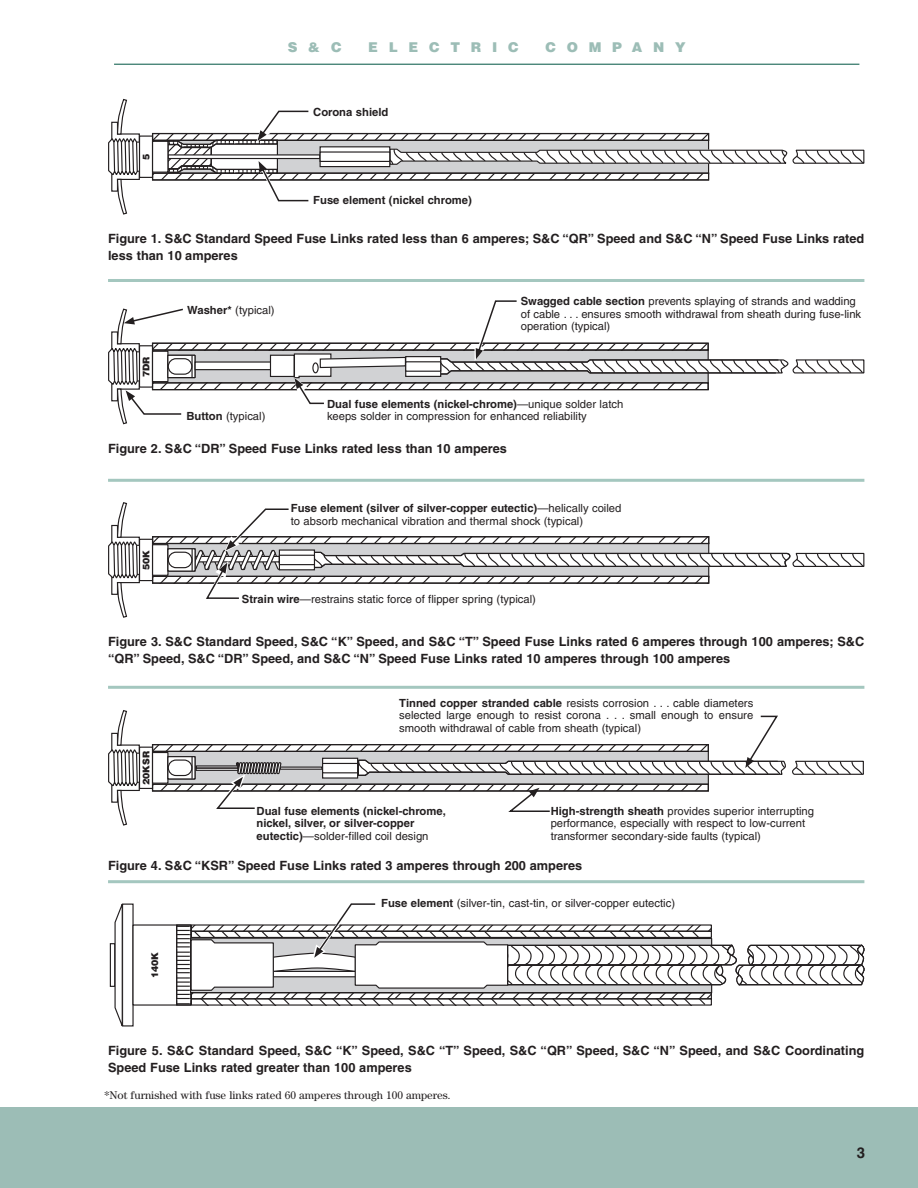
<style>
.page{position:relative;width:918px;height:1188px;background:#fff}
.page>*{position:absolute;margin:0;border:0;box-sizing:border-box;transform-origin:0 0}
.t1{font:700 15px "Helvetica";color:#231f20}
.t2{font:900 13.5px "Helvetica";letter-spacing:.8em;color:#9cbdb6}
.t3{font:700 12.75px/16.5px "Helvetica";color:#231f20}
.t4{font:11.25px/12.8px "Helvetica";color:#231f20}
.t5{font:700 11.25px/12.8px "Helvetica";color:#231f20}
.t6{font:11.25px "Century";color:#231f20}
.t7{font:900 9.3px "Helvetica";color:#231f20}
.s1{font-weight:700}
.s2{font-weight:400}
</style>
<div class="page">
<div style="left:0;top:1108px;width:918px;height:80px;background:#9cbdb6"></div>
<hr style="left:114px;top:64px;width:745px;height:1px;background:#005542">
<svg style="left:110px;top:943px;width:4px;height:44px"></svg>
<svg style="left:114px;top:903px;width:9px;height:124px"></svg>
<div style="left:132px;top:924px;width:45px;height:82px;background:#fff;border:1px solid #231f20"></div>
<svg style="left:176px;top:924px;width:14px;height:82px"></svg>
<div style="left:152px;top:140px;width:557px;height:34px;background:#d1d2d4"></div>
<svg style="left:152px;top:133px;width:557px;height:8px"></svg>
<svg style="left:152px;top:173px;width:236px;height:8px"></svg>
<svg style="left:108px;top:100px;width:32px;height:115px"></svg>
<div style="left:139px;top:136px;width:14px;height:42px;background:#fff;border:1px solid #231f20"></div>
<svg style="left:311px;top:154px;width:8px;height:5px"></svg>
<svg style="left:388px;top:148px;width:477px;height:33px"></svg>
<div style="left:319px;top:146px;width:71px;height:21px;background:#fff;border:1px solid #231f20"></div>
<div style="left:319px;top:151px;width:71px;height:11px;background:#fff;border:1px solid #231f20"></div>
<div style="left:152px;top:141px;width:16px;height:32px;background:#fff;border:1px solid #231f20"></div>
<div style="left:152px;top:349px;width:556px;height:35px;background:#d1d2d4"></div>
<svg style="left:185px;top:343px;width:254px;height:8px"></svg>
<svg style="left:185px;top:382px;width:523px;height:8px"></svg>
<div style="left:405px;top:356px;width:36px;height:21px;background:#fff;border:1px solid #231f20"></div>
<div style="left:405px;top:361px;width:36px;height:11px;background:#fff;border:1px solid #231f20"></div>
<div style="left:167px;top:355px;width:28px;height:23px;background:#fff;border:1px solid #231f20"></div>
<svg style="left:168px;top:358px;width:24px;height:17px"></svg>
<hr style="left:191px;top:355px;width:2px;height:22px;background:#231f20">
<div style="left:194px;top:361px;width:77px;height:9px;background:#fff;border:1px solid #231f20"></div>
<div style="left:270px;top:355px;width:25px;height:22px;background:#fff;border:1px solid #231f20"></div>
<div style="left:152px;top:751px;width:557px;height:34px;background:#d1d2d4"></div>
<svg style="left:152px;top:744px;width:205px;height:8px"></svg>
<svg style="left:152px;top:784px;width:557px;height:8px"></svg>
<svg style="left:108px;top:711px;width:32px;height:115px"></svg>
<div style="left:139px;top:747px;width:14px;height:42px;background:#fff;border:1px solid #231f20"></div>
<svg style="left:322px;top:758px;width:36px;height:21px"></svg>
<div style="left:322px;top:763px;width:36px;height:10px;background:#fff;border:1px solid #231f20"></div>
<div style="left:152px;top:752px;width:16px;height:32px;background:#fff;border:1px solid #231f20"></div>
<svg style="left:167px;top:756px;width:28px;height:24px"></svg>
<div style="left:168px;top:759px;width:24px;height:17px;background:#fff;border:1px solid #231f20;border-radius:8px"></div>
<hr style="left:191px;top:757px;width:2px;height:22px;background:#231f20">
<div style="left:279px;top:767px;width:44px;height:3px;background:#fff;border:1px solid #231f20"></div>
<svg style="left:195px;top:765px;width:18px;height:3px"></svg>
<div style="left:195px;top:768px;width:44px;height:3px;background:#fff;border:1px solid #231f20"></div>
<svg style="left:152px;top:543px;width:557px;height:35px;background:#c8c9cb"></svg>
<svg style="left:152px;top:536px;width:557px;height:8px"></svg>
<svg style="left:152px;top:576px;width:557px;height:8px"></svg>
<svg style="left:108px;top:503px;width:32px;height:115px"></svg>
<div style="left:139px;top:539px;width:14px;height:42px;background:#fff;border:1px solid #231f20"></div>
<svg style="left:315px;top:551px;width:550px;height:18px"></svg>
<svg style="left:290px;top:549px;width:25px;height:21px"></svg>
<div style="left:279px;top:555px;width:36px;height:10px;background:#fff;border:1px solid #231f20"></div>
<div style="left:152px;top:544px;width:16px;height:32px;background:#fff;border:1px solid #231f20"></div>
<svg style="left:167px;top:548px;width:25px;height:24px"></svg>
<div style="left:168px;top:552px;width:24px;height:16px;background:#fff;border:1px solid #231f20;border-radius:8px"></div>
<hr style="left:191px;top:549px;width:2px;height:22px;background:#231f20">
<svg style="left:357px;top:715px;width:507px;height:61px"></svg>
<svg style="left:108px;top:308px;width:77px;height:117px"></svg>
<svg style="left:167px;top:110px;width:144px;height:92px"></svg>
<svg style="left:293px;top:353px;width:113px;height:52px"></svg>
<svg style="left:439px;top:300px;width:426px;height:75px"></svg>
<svg style="left:192px;top:508px;width:98px;height:91px"></svg>
<svg style="left:213px;top:762px;width:69px;height:47px"></svg>
<svg style="left:506px;top:788px;width:45px;height:24px"></svg>
<svg style="left:190px;top:903px;width:675px;height:103px"></svg>
<hr style="left:108px;top:279px;width:756px;height:3px;background:#a4c7bf">
<hr style="left:108px;top:479px;width:756px;height:3px;background:#a4c7bf">
<hr style="left:108px;top:686px;width:756px;height:3px;background:#a4c7bf">
<hr style="left:108px;top:880px;width:756px;height:3px;background:#a4c7bf">
<p class="t2" style="left:288px;top:43px;width:55px">S&amp;C</p>
<p class="t2" style="left:368px;top:43px;width:152px">ELECTRIC</p>
<p class="t2" style="left:545px;top:43px;width:142px">COMPANY</p>
<p class="t7" style="left:140px;top:160px;width:8px;rotate:-90deg">5</p>
<p class="t5" style="left:313px;top:107px;width:77px">Corona shield</p>
<p class="t5" style="left:313px;top:195px;width:160px">Fuse element (nickel chrome)</p>
<p class="t3" style="left:108px;top:232px;width:757px">Figure 1. S&amp;C Standard Speed Fuse Links rated less than 6 amperes; S&amp;C “QR” Speed and S&amp;C “N” Speed Fuse Links rated less than 10 amperes</p>
<p class="t7" style="left:140px;top:377px;width:22px;rotate:-90deg">7DR</p>
<p class="t4" style="left:187px;top:305px;width:89px"><span class="s1">Washer*</span> (typical)</p>
<p class="t4" style="left:521px;top:296px;width:342px"><span class="s1">Swagged cable section</span> prevents splaying of strands and wadding of cable . . . ensures smooth withdrawal from sheath during fuse-link operation (typical)</p>
<p class="t4" style="left:186px;top:411px;width:81px"><span class="s1">Button</span> (typical)</p>
<p class="t4" style="left:327px;top:398px;width:298px"><span class="s1">Dual fuse elements (nickel-chrome)</span>—unique solder latch keeps solder in compression for enhanced reliability</p>
<p class="t3" style="left:108px;top:441px;width:400px">Figure 2. S&amp;C “DR” Speed Fuse Links rated less than 10 amperes</p>
<p class="t7" style="left:140px;top:570px;width:22px;rotate:-90deg">50K</p>
<p class="t4" style="left:291px;top:503px;width:332px"><span class="s1">Fuse element (silver of silver-copper eutectic)</span>—helically coiled to absorb mechanical vibration and thermal shock (typical)</p>
<p class="t4" style="left:242px;top:593px;width:295px"><span class="s1">Strain wire</span>—restrains static force of flipper spring (typical)</p>
<p class="t3" style="left:108px;top:635px;width:757px">Figure 3. S&amp;C Standard Speed, S&amp;C “K” Speed, and S&amp;C “T” Speed Fuse Links rated 6 amperes through 100 amperes; S&amp;C “QR” Speed, S&amp;C “DR” Speed, and S&amp;C “N” Speed Fuse Links rated 10 amperes through 100 amperes</p>
<p class="t7" style="left:140px;top:785px;width:36px;rotate:-90deg">20KSR</p>
<p class="t4" style="left:399px;top:697px;width:355px;text-align:justify"><span class="s1">Tinned copper stranded cable</span> resists corrosion . . . cable diameters selected large enough to resist corona . . . small enough to ensure smooth withdrawal of cable from sheath (typical)</p>
<p class="t5" style="left:256px;top:805px;width:191px">Dual fuse elements (nickel-chrome, nickel, silver, or silver-copper eutectic)<span class="s2">—solder-filled coil design</span></p>
<p class="t4" style="left:550px;top:805px;width:265px"><span class="s1">High-strength sheath</span> provides superior interrupting performance, especially with respect to low-current transformer secondary-side faults (typical)</p>
<p class="t3" style="left:108px;top:858px;width:476px">Figure 4. S&amp;C “KSR” Speed Fuse Links rated 3 amperes through 200 amperes</p>
<p class="t7" style="left:149px;top:978px;width:28px;rotate:-90deg">140K</p>
<p class="t4" style="left:381px;top:898px;width:295px"><span class="s1">Fuse element</span> (silver-tin, cast-tin, or silver-copper eutectic)</p>
<p class="t3" style="left:108px;top:1044px;width:757px">Figure 5. S&amp;C Standard Speed, S&amp;C “K” Speed, S&amp;C “T” Speed, S&amp;C “QR” Speed, S&amp;C “N” Speed, and S&amp;C Coordinating<br>Speed Fuse Links rated greater than 100 amperes</p>
<p class="t6" style="left:104px;top:1091px;width:348px">*Not furnished with fuse links rated 60 amperes through 100 amperes.</p>
<h1 class="t1" style="left:856px;top:1147px;width:10px">3</h1>
</div>
